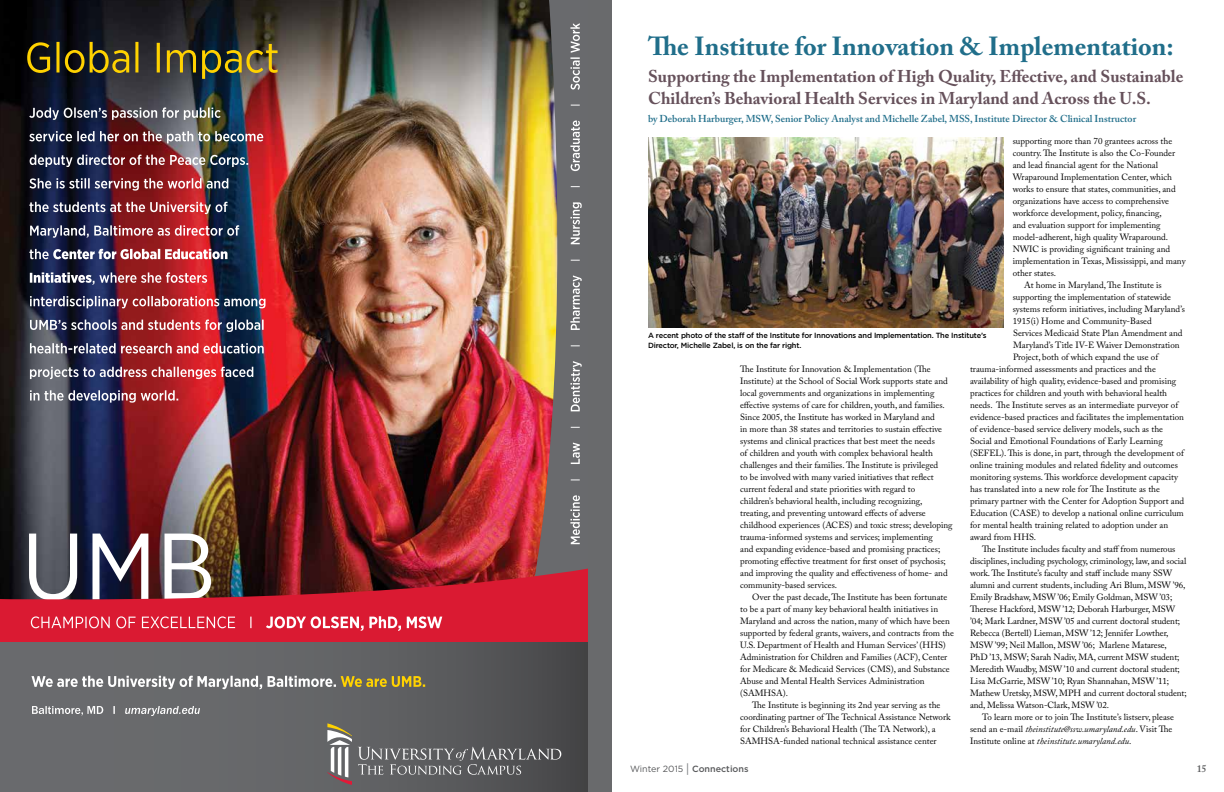
<style>
.page{position:relative;width:1224px;height:792px;background:#fff}
.page>*{position:absolute;margin:0;border:0;box-sizing:border-box;transform-origin:0 0}
.t1{font:700 26px "Adobe Caslon Pro";color:#206e8a}
.t2{font:700 17px/22px "Adobe Caslon Pro";color:#66515b}
.t3{font:600 10px "Adobe Caslon Pro";color:#206e8a}
.t4{font:600 10px "Adobe Caslon Pro";color:#58595b}
.t5{font:9px/12px "Adobe Caslon Pro";color:#000}
.t6{font:italic 9px "Adobe Caslon Pro";color:#000}
.t7{font:500 9px "Gotham";color:#58595b}
.t8{font:500 7.5px/10px "Gotham";letter-spacing:-.02em;color:#000}
.s1{font-style:normal}
.s2{font-weight:400}
.s3{font-family:"Scala Sans OT";font-weight:400;font-size:12px;color:#808285}
</style>
<div class="page">
<div style="left:0;top:0;width:612px;height:792px;background:#696a6c"></div>
<img style="left:648px;top:137px;width:356px;height:190px">
<img style="left:0;top:0;width:534px;height:568px">
<svg style="left:29px;top:534px;width:182px;height:34px;background:#867e85"></svg>
<svg style="left:0;top:568px;width:588px;height:75px;background:#ac2839"></svg>
<div style="left:0;top:643px;width:588px;height:149px;background:linear-gradient(to right,#717275,#4f5052)"></div>
<svg style="left:32px;top:706px;width:168px;height:10px"></svg>
<svg style="left:31px;top:676px;width:394px;height:13px"></svg>
<svg style="left:358px;top:747px;width:203px;height:28px"></svg>
<svg style="left:327px;top:723px;width:25px;height:62px"></svg>
<svg style="left:30px;top:390px;width:148px;height:13px;background:#8a6a78"></svg>
<svg style="left:30px;top:367px;width:223px;height:12px;background:#986a77"></svg>
<img style="left:30px;top:343px;width:234px;height:11px">
<img style="left:30px;top:320px;width:234px;height:12px">
<img style="left:30px;top:296px;width:235px;height:12px">
<svg style="left:30px;top:272px;width:177px;height:13px;background:#986574"></svg>
<svg style="left:29px;top:249px;width:198px;height:10px;background:#a98a96"></svg>
<svg style="left:30px;top:225px;width:209px;height:13px;background:#855b6a"></svg>
<svg style="left:29px;top:202px;width:199px;height:12px;background:#855d6b"></svg>
<img style="left:29px;top:178px;width:199px;height:13px">
<img style="left:30px;top:155px;width:218px;height:12px">
<img style="left:29px;top:131px;width:234px;height:12px">
<svg style="left:29px;top:107px;width:192px;height:13px;background:#6a6970"></svg>
<svg style="left:27px;top:42px;width:251px;height:37px;background:#534c25"></svg>
<svg style="left:31px;top:616px;width:411px;height:15px;background:#e35365"></svg>
<img style="left:534px;top:0;width:54px;height:580px">
<h1 class="t1" style="left:648px;top:31px;width:527px">The Institute for Innovation &amp; Implementation:</h1>
<h2 class="t2" style="left:648px;top:65px;width:537px">Supporting the Implementation of High Quality, Effective, and Sustainable<br>Children’s Behavioral Health Services in Maryland and Across the U.S.</h2>
<p class="t3" style="left:648px;top:113px;width:490px">by Deborah Harburger, MSW, Senior Policy Analyst and Michelle Zabel, MSS, Institute Director &amp; Clinical Instructor</p>
<p class="t5" style="left:1013px;top:135px;width:161px">supporting more than 70 grantees across the</p>
<p class="t5" style="left:1013px;top:147px;width:164px">country. The Institute is also the Co-Founder</p>
<p class="t5" style="left:1013px;top:159px;width:147px">and lead financial agent for the National</p>
<p class="t5" style="left:1013px;top:171px;width:161px">Wraparound Implementation Center, which</p>
<p class="t5" style="left:1013px;top:183px;width:165px">works to ensure that states, communities, and</p>
<p class="t5" style="left:1013px;top:195px;width:158px">organizations have access to comprehensive</p>
<p class="t5" style="left:1013px;top:207px;width:151px">workforce development, policy, financing,</p>
<p class="t5" style="left:1013px;top:219px;width:149px">and evaluation support for implementing</p>
<p class="t5" style="left:1013px;top:231px;width:157px">model-adherent, high quality Wraparound.</p>
<p class="t5" style="left:1013px;top:243px;width:159px">NWIC is providing significant training and</p>
<p class="t5" style="left:1013px;top:255px;width:174px">implementation in Texas, Mississippi, and many</p>
<p class="t5" style="left:1013px;top:267px;width:45px">other states.</p>
<p class="t5" style="left:1024px;top:279px;width:139px">At home in Maryland, The Institute is</p>
<p class="t5" style="left:1013px;top:291px;width:160px">supporting the implementation of statewide</p>
<p class="t5" style="left:1013px;top:303px;width:174px">systems reform initiatives, including Maryland’s</p>
<p class="t5" style="left:1013px;top:315px;width:141px">1915(i) Home and Community-Based</p>
<p class="t5" style="left:1013px;top:327px;width:171px">Services Medicaid State Plan Amendment and</p>
<p class="t5" style="left:1013px;top:339px;width:168px">Maryland’s Title IV-E Waiver Demonstration</p>
<p class="t5" style="left:1013px;top:351px;width:147px">Project, both of which expand the use of</p>
<p class="t5" style="left:970px;top:363px;width:187px">trauma-informed assessments and practices and the</p>
<p class="t5" style="left:970px;top:375px;width:208px">availability of high quality, evidence-based and promising</p>
<p class="t5" style="left:970px;top:387px;width:199px">practices for children and youth with behavioral health</p>
<p class="t5" style="left:970px;top:399px;width:210px">needs. The Institute serves as an intermediate purveyor of</p>
<p class="t5" style="left:970px;top:411px;width:215px">evidence-based practices and facilitates the implementation</p>
<p class="t5" style="left:970px;top:423px;width:194px">of evidence-based service delivery models, such as the</p>
<p class="t5" style="left:970px;top:435px;width:194px">Social and Emotional Foundations of Early Learning</p>
<p class="t5" style="left:970px;top:447px;width:215px">(SEFEL). This is done, in part, through the development of</p>
<p class="t5" style="left:970px;top:459px;width:209px">online training modules and related fidelity and outcomes</p>
<p class="t5" style="left:970px;top:471px;width:209px">monitoring systems. This workforce development capacity</p>
<p class="t5" style="left:970px;top:483px;width:191px">has translated into a new role for The Institute as the</p>
<p class="t5" style="left:970px;top:495px;width:216px">primary partner with the Center for Adoption Support and</p>
<p class="t5" style="left:970px;top:507px;width:215px">Education (CASE) to develop a national online curriculum</p>
<p class="t5" style="left:970px;top:519px;width:200px">for mental health training related to adoption under an</p>
<p class="t5" style="left:970px;top:531px;width:67px">award from HHS.</p>
<p class="t5" style="left:982px;top:543px;width:195px">The Institute includes faculty and staff from numerous</p>
<p class="t5" style="left:970px;top:555px;width:218px">disciplines, including psychology, criminology, law, and social</p>
<p class="t5" style="left:970px;top:567px;width:204px">work. The Institute’s faculty and staff include many SSW</p>
<p class="t5" style="left:970px;top:579px;width:217px">alumni and current students, including Ari Blum, MSW ’96,</p>
<p class="t5" style="left:970px;top:591px;width:204px">Emily Bradshaw, MSW ’06; Emily Goldman, MSW ’03;</p>
<p class="t5" style="left:970px;top:603px;width:207px">Therese Hackford, MSW ’12; Deborah Harburger, MSW</p>
<p class="t5" style="left:970px;top:615px;width:212px">’04; Mark Lardner, MSW ’05 and current doctoral student;</p>
<p class="t5" style="left:970px;top:627px;width:200px">Rebecca (Bertell) Lieman, MSW ’12; Jennifer Lowther,</p>
<p class="t5" style="left:970px;top:639px;width:198px">MSW ’99; Neil Mallon, MSW ’06; Marlene Matarese,</p>
<p class="t5" style="left:970px;top:651px;width:211px">PhD ’13, MSW; Sarah Nadiv, MA, current MSW student;</p>
<p class="t5" style="left:970px;top:663px;width:211px">Meredith Waudby, MSW ’10 and current doctoral student;</p>
<p class="t5" style="left:970px;top:675px;width:201px">Lisa McGarrie, MSW ’10; Ryan Shannahan, MSW ’11;</p>
<p class="t5" style="left:970px;top:687px;width:218px">Mathew Uretsky, MSW, MPH and current doctoral student;</p>
<p class="t5" style="left:970px;top:699px;width:141px">and, Melissa Watson-Clark, MSW ’02.</p>
<p class="t5" style="left:982px;top:711px;width:193px">To learn more or to join The Institute’s listserv, please</p>
<p class="t6" style="left:970px;top:723px;width:204px"><span class="s1">send an e-mail</span> theinstitute@ssw.umaryland.edu<span class="s1">. Visit The</span></p>
<p class="t6" style="left:970px;top:735px;width:163px"><span class="s1">Institute online at</span> theinstitute.umaryland.edu<span class="s1">.</span></p>
<p class="t8" style="left:648px;top:330px;width:340px">A recent photo of the staff of the Institute for Innovations and Implementation. The Institute’s<br>Director, Michelle Zabel, is on the far right.</p>
<p class="t5" style="left:740px;top:363px;width:214px">The Institute for Innovation &amp; Implementation (The Institute) at the School of Social Work supports state and local governments and organizations in implementing effective systems of care for children, youth, and families.<br>Since 2005, the Institute has worked in Maryland and<br>in more than 38 states and territories to sustain effective systems and clinical practices that best meet the needs<br>of children and youth with complex behavioral health challenges and their families. The Institute is privileged<br>to be involved with many varied initiatives that reflect current federal and state priorities with regard to<br>children’s behavioral health, including recognizing, treating, and preventing untoward effects of adverse childhood experiences (ACES) and toxic stress; developing trauma-informed systems and services; implementing<br>and expanding evidence-based and promising practices; promoting effective treatment for first onset of psychosis; and improving the quality and effectiveness of home- and community-based services.</p>
<p class="t5" style="left:752px;top:591px;width:197px">Over the past decade, The Institute has been fortunate</p>
<p class="t5" style="left:740px;top:603px;width:199px">to be a part of many key behavioral health initiatives in</p>
<p class="t5" style="left:740px;top:615px;width:211px">Maryland and across the nation, many of which have been</p>
<p class="t5" style="left:740px;top:627px;width:215px">supported by federal grants, waivers, and contracts from the</p>
<p class="t5" style="left:740px;top:639px;width:207px">U.S. Department of Health and Human Services’ (HHS)</p>
<p class="t5" style="left:740px;top:651px;width:209px">Administration for Children and Families (ACF), Center</p>
<p class="t5" style="left:740px;top:663px;width:211px">for Medicare &amp; Medicaid Services (CMS), and Substance</p>
<p class="t5" style="left:740px;top:675px;width:186px">Abuse and Mental Health Services Administration</p>
<p class="t5" style="left:740px;top:687px;width:49px">(SAMHSA).</p>
<p class="t5" style="left:752px;top:699px;width:190px">The Institute is beginning its 2nd year serving as the</p>
<p class="t5" style="left:740px;top:711px;width:212px">coordinating partner of The Technical Assistance Network</p>
<p class="t5" style="left:740px;top:723px;width:197px">for Children’s Behavioral Health (The TA Network), a</p>
<p class="t5" style="left:740px;top:735px;width:198px">SAMHSA-funded national technical assistance center</p>
<p class="t7" style="left:630px;top:763px;width:120px"><span class="s2">Winter 2015</span> <span class="s3">|</span> Connections</p>
<p class="t4" style="left:1197px;top:762px;width:11px">15</p>
</div>
